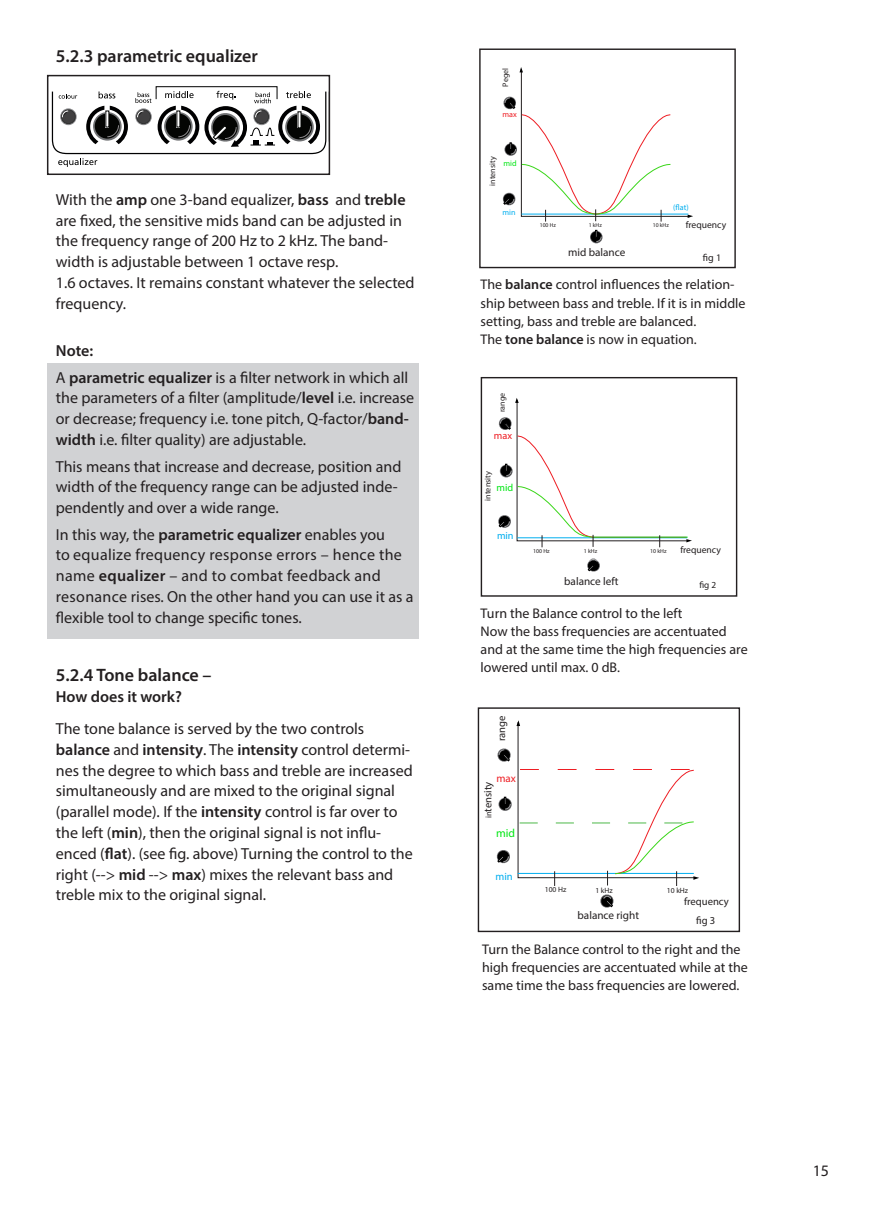
<style>
.page{position:relative;width:874px;height:1225px;background:#fff}
.page>*{position:absolute;margin:0;border:0;box-sizing:border-box;transform-origin:0 0}
.Subline2{font:600 18px "Myriad Pro";color:#231f20}
.Fließtext{font:600 18px "Myriad Pro";color:#231f20}
.Fließtext-2{font:16px/20.8px "Myriad Pro";color:#231f20}
.Subline2-2{font:16px/20.8px "Myriad Pro";color:#231f20}
.Fließtext-3{font:600 16px "Myriad Pro";color:#231f20}
.Fließtext-4{font:14px/18.2px "Myriad Pro";color:#231f20}
.Fließtext-5{font:11.6px "Myriad Pro";color:#00e613}
.Fließtext-6{font:11.2px "Myriad Pro";color:#231f20}
.Fließtext-7{font:11px "Myriad Pro";color:#ee1d23}
.Fließtext-8{font:10.6px "Myriad Pro";color:#231f20}
.Fließtext-9{font:10.6px "Myriad Pro";color:#00aeef}
.Fließtext-10{font:10.2px "Myriad Pro";color:#ee1d23}
.Fließtext-11{font:10.2px "Myriad Pro";color:#00aeef}
.Fließtext-12{font:10.2px "Myriad Pro";color:#00e613}
.Fließtext-13{font:10px "Myriad Pro";color:#231f20}
.Fließtext-14{font:9.6px "Myriad Pro";color:#231f20}
.Fließtext-15{font:9.2px "Myriad Pro";color:#231f20}
.Fließtext-16{font:8.2px "Myriad Pro";color:#231f20}
.Fließtext-17{font:8px "Myriad Pro";color:#231f20}
.Fließtext-18{font:8px "Myriad Pro";color:#00aeef}
.Fließtext-19{font:8px "Myriad Pro";color:#ee1d23}
.Fließtext-20{font:8px "Myriad Pro";color:#00e613}
.Fließtext-21{font:7.6px "Myriad Pro";color:#231f20}
.Fließtext-22{font:5.8px "Myriad Pro";color:#231f20}
.s1{font-weight:600}
.s2{font-size:8.6px}
</style>
<div class="page">
<div style="left:477px;top:707px;width:262px;height:225px;border:1px solid #231f20"></div>
<div style="left:47px;top:363px;width:371px;height:275px;background:#d1d2d4"></div>
<svg style="left:600px;top:894px;width:14px;height:14px"></svg>
<svg style="left:496px;top:720px;width:202px;height:166px"></svg>
<div style="left:480px;top:377px;width:257px;height:219px;border:1px solid #231f20"></div>
<svg style="left:587px;top:558px;width:13px;height:14px"></svg>
<svg style="left:498px;top:398px;width:193px;height:149px"></svg>
<div style="left:479px;top:49px;width:256px;height:219px;border:1px solid #231f20"></div>
<svg style="left:590px;top:231px;width:11px;height:11px"></svg>
<svg style="left:595px;top:230px;width:7px;height:13px"></svg>
<svg style="left:502px;top:67px;width:190px;height:155px"></svg>
<svg style="left:51px;top:86px;width:276px;height:81px"></svg>
<div style="left:47px;top:75px;width:283px;height:100px;border:2px solid #231f20"></div>
<p class="Subline2" style="left:56px;top:45px;width:203px">5.2.3 parametric equalizer</p>
<p class="Fließtext-2" style="left:56px;top:189px;width:360px">With the <span class="s1">amp</span> one 3-band equalizer, <span class="s1">bass</span> and <span class="s1">treble </span>are fixed, the sensitive mids band can be adjusted in the frequency range of 200 Hz to 2 kHz. The band&shy;width is adjustable between 1 octave resp.<br>1.6 octaves. It remains constant whatever the selected frequency.</p>
<p class="Fließtext-3" style="left:56px;top:340px;width:39px">Note:</p>
<p class="Fließtext-2" style="left:56px;top:366px;width:360px">A <span class="s1">parametric equalizer</span> is a filter network in which all the parameters of a filter (amplitude/<span class="s1">level</span> i.e. increase or decrease; frequency i.e. tone pitch, Q-factor/<span class="s1">band&shy;width</span> i.e. filter quality) are adjustable.</p>
<p class="Fließtext-2" style="left:56px;top:455px;width:347px">This means that increase and decrease, position and width of the frequency range can be adjusted inde&shy;pendently and over a wide range.</p>
<p class="Fließtext-2" style="left:56px;top:523px;width:359px">In this way, the <span class="s1">parametric equalizer</span> enables you<br>to equalize frequency response errors – hence the name <span class="s1">equalizer</span> – and to combat feedback and resonance rises. On the other hand you can use it as a flexible tool to change specific tones.</p>
<p class="Fließtext" style="left:56px;top:663px;width:157px">5.2.4 Tone balance –</p>
<p class="Fließtext-3" style="left:56px;top:686px;width:128px">How does it work?</p>
<p class="Subline2-2" style="left:56px;top:718px;width:358px">The tone balance is served by the two controls <span class="s1">balance</span> and <span class="s1">intensity</span>. The <span class="s1">intensity</span> control determi&shy;nes the degree to which bass and treble are increased simultaneously and are mixed to the original signal (parallel mode). If the <span class="s1">intensity</span> control is far over to the left (<span class="s1">min</span>), then the original signal is not influ&shy;enced (<span class="s1">flat</span>). (see fig. above) Turning the control to the right (--&gt; <span class="s1">mid</span> --&gt; <span class="s1">max</span>) mixes the relevant bass and treble mix to the original signal.</p>
<p class="Fließtext-17" style="left:500px;top:87px;width:20px;rotate:-90deg">Pegel</p>
<p class="Fließtext-19" style="left:502px;top:109px;width:16px">max</p>
<p class="Fließtext-17" style="left:487px;top:185px;width:31px;rotate:-90deg">intensity</p>
<p class="Fließtext-20" style="left:503px;top:158px;width:15px">mid</p>
<p class="Fließtext-18" style="left:502px;top:207px;width:15px">min</p>
<p class="Fließtext-18" style="left:673px;top:203px;width:17px">(flat)</p>
<p class="Fließtext-22" style="left:539px;top:221px;width:18px">100 Hz</p>
<p class="Fließtext-22" style="left:588px;top:221px;width:15px">1 kHz</p>
<p class="Fließtext-22" style="left:652px;top:221px;width:18px">10 kHz</p>
<p class="Fließtext-6" style="left:567px;top:246px;width:59px">mid balance</p>
<p class="Fließtext-14" style="left:685px;top:219px;width:42px">frequency</p>
<p class="Fließtext-13" style="left:702px;top:251px;width:20px">fig 1</p>
<p class="Fließtext-4" style="left:480px;top:275px;width:266px">The <span class="s1">balance</span> control influences the relation&shy;ship between bass and treble. If it is in middle setting, bass and treble are balanced.<br>The <span class="s1">tone balance</span> is now in equation.</p>
<p class="Fließtext-17" style="left:497px;top:412px;width:21px;rotate:-90deg">range</p>
<p class="Fließtext-10" style="left:493px;top:430px;width:20px">max</p>
<p class="Fließtext-16" style="left:482px;top:500px;width:31px;rotate:-90deg">intensity</p>
<p class="Fließtext-12" style="left:496px;top:482px;width:18px">mid</p>
<p class="Fließtext-11" style="left:496px;top:529px;width:18px">min</p>
<p class="Fließtext-22" style="left:533px;top:547px;width:18px">100 Hz</p>
<p class="Fließtext-22" style="left:583px;top:547px;width:15px">1 kHz</p>
<p class="Fließtext-22" style="left:650px;top:547px;width:18px">10 kHz</p>
<p class="Fließtext-6" style="left:564px;top:574px;width:56px">balance left</p>
<p class="Fließtext-14" style="left:680px;top:544px;width:42px">frequency</p>
<p class="Fließtext-15" style="left:699px;top:579px;width:18px">fig 2</p>
<p class="Fließtext-4" style="left:480px;top:604px;width:268px">Turn the Balance control to the left<br>Now the bass frequencies are accentuated and at the same time the high frequencies are lowered until max. 0 dB.</p>
<p class="Fließtext-8" style="left:495px;top:741px;width:27px;rotate:-90deg">range</p>
<p class="Fließtext-7" style="left:496px;top:772px;width:21px">max</p>
<p class="Fließtext-8" style="left:481px;top:818px;width:38px;rotate:-90deg"><span class="s2">in</span>tensity</p>
<p class="Fließtext-5" style="left:495px;top:826px;width:21px">mid</p>
<p class="Fließtext-9" style="left:495px;top:870px;width:19px">min</p>
<p class="Fließtext-21" style="left:544px;top:885px;width:23px">100 Hz</p>
<p class="Fließtext-21" style="left:595px;top:885px;width:19px">1 kHz</p>
<p class="Fließtext-21" style="left:666px;top:885px;width:23px">10 kHz</p>
<p class="Fließtext-6" style="left:577px;top:908px;width:63px">balance right</p>
<p class="Fließtext-8" style="left:683px;top:895px;width:46px">frequency</p>
<p class="Fließtext-8" style="left:695px;top:914px;width:21px">fig 3</p>
<p class="Fließtext-4" style="left:482px;top:939px;width:267px">Turn the Balance control to the right and the high frequencies are accentuated while at the same time the bass frequencies are lowered.</p>
<p class="Subline2-2" style="left:812px;top:1160px;width:18px">15</p>
</div>
